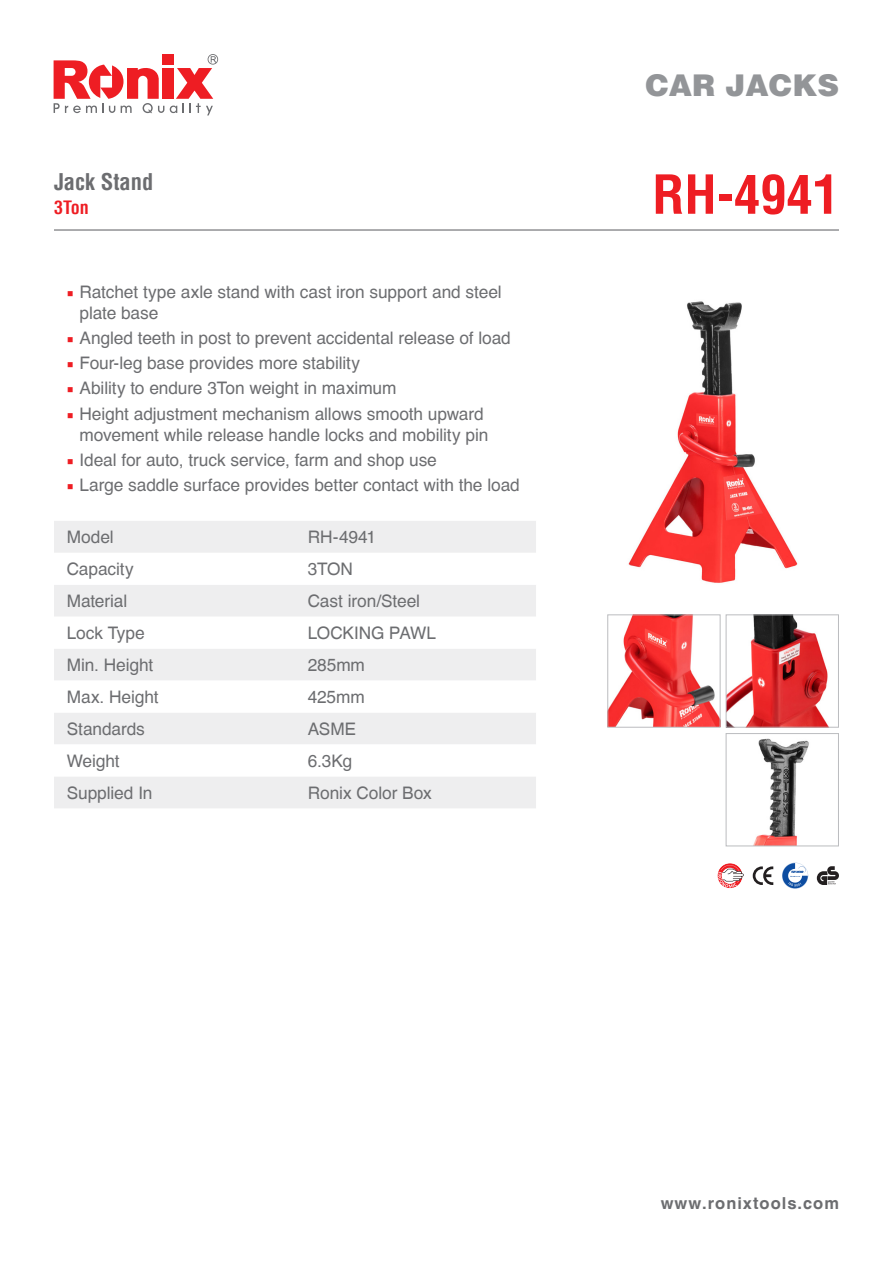
<style>
.page{position:relative;width:893px;height:1263px;background:#fff}
.page>*{position:absolute;margin:0;border:0;box-sizing:border-box;transform-origin:0 0}
.t1{font:700 condensed 52.5px "Helvetica LT";color:#ee1d23}
.t2{font:900 30px "Helvetica LT";color:#939598}
.t3{font:700 condensed 22.5px "Helvetica LT";color:#6c6d70}
.t4{font:700 condensed 18px "Helvetica LT";color:#ee1d23}
.t5{font:17.25px/21px "Helvetica CE";letter-spacing:-.005em;color:#6c6d70}
.t6{font:700 16.5px "Helvetica CE";letter-spacing:.06em;color:#6c6d70}
.s1{font-family:"Minion Pro";color:#ee1d23}
</style>
<div class="page">
<svg style="left:170px;top:54px;width:48px;height:61px"></svg>
<div style="left:162px;top:68px;width:11px;height:31px;background:#ee1d23"></div>
<svg style="left:54px;top:60px;width:110px;height:53px"></svg>
<div style="left:162px;top:54px;width:11px;height:11px;background:#ee1d23"></div>
<div style="left:54px;top:521px;width:482px;height:287px;background:#eeeeef"></div>
<svg style="left:54px;top:553px;width:482px;height:223px"></svg>
<hr style="left:54px;top:229px;width:785px;height:2px;background:#6c6d70">
<img style="left:628px;top:301px;width:170px;height:282px">
<img style="left:728px;top:616px;width:101px;height:110px">
<div style="left:726px;top:614px;width:113px;height:114px;border:1px solid #bcbdc0"></div>
<img style="left:609px;top:616px;width:110px;height:110px">
<div style="left:607px;top:614px;width:114px;height:114px;border:1px solid #bcbdc0"></div>
<img style="left:754px;top:738px;width:55px;height:106px">
<div style="left:726px;top:733px;width:113px;height:113px;border:1px solid #bcbdc0"></div>
<svg style="left:782px;top:863px;width:26px;height:26px"></svg>
<svg style="left:717px;top:863px;width:27px;height:26px"></svg>
<svg style="left:753px;top:866px;width:20px;height:19px"></svg>
<svg style="left:817px;top:866px;width:22px;height:19px"></svg>
<p class="t3" style="left:54px;top:167px;width:101px">Jack Stand</p>
<p class="t4" style="left:54px;top:196px;width:36px">3Ton</p>
<p class="t5" style="left:80px;top:281px;width:424px;text-indent:-13px"><span class="s1">■</span> Ratchet type axle stand with cast iron support and steel plate base</p>
<p class="t5" style="left:67px;top:327px;width:446px"><span class="s1">■</span> Angled teeth in post to prevent accidental release of load</p>
<p class="t5" style="left:67px;top:353px;width:295px"><span class="s1">■</span> Four-leg base provides more stability</p>
<p class="t5" style="left:67px;top:378px;width:331px"><span class="s1">■</span> Ability to endure 3Ton weight in maximum</p>
<p class="t5" style="left:67px;top:403px;width:423px;text-align:right"><span class="s1">■</span> Height adjustment mechanism allows smooth upward movement while release handle locks and mobility pin</p>
<p class="t5" style="left:67px;top:449px;width:372px"><span class="s1">■</span> Ideal for auto, truck service, farm and shop use</p>
<p class="t5" style="left:67px;top:475px;width:454px"><span class="s1">■</span> Large saddle surface provides better contact with the load</p>
<p class="t5" style="left:67px;top:527px;width:48px">Model</p>
<p class="t5" style="left:308px;top:527px;width:70px">RH-4941</p>
<p class="t5" style="left:67px;top:559px;width:68px">Capacity</p>
<p class="t5" style="left:308px;top:559px;width:47px">3TON</p>
<p class="t5" style="left:67px;top:590px;width:62px">Material</p>
<p class="t5" style="left:308px;top:590px;width:114px">Cast iron/Steel</p>
<p class="t5" style="left:67px;top:622px;width:79px">Lock Type</p>
<p class="t5" style="left:308px;top:622px;width:130px">LOCKING PAWL</p>
<p class="t5" style="left:67px;top:654px;width:88px">Min. Height</p>
<p class="t5" style="left:308px;top:654px;width:59px">285mm</p>
<p class="t5" style="left:67px;top:686px;width:93px">Max. Height</p>
<p class="t5" style="left:308px;top:686px;width:59px">425mm</p>
<p class="t5" style="left:67px;top:718px;width:80px">Standards</p>
<p class="t5" style="left:308px;top:718px;width:50px">ASME</p>
<p class="t5" style="left:67px;top:750px;width:54px">Weight</p>
<p class="t5" style="left:308px;top:750px;width:46px">6.3Kg</p>
<p class="t5" style="left:67px;top:782px;width:87px">Supplied In</p>
<p class="t5" style="left:308px;top:782px;width:125px">Ronix Color Box</p>
<h2 class="t2" style="left:646px;top:65px;width:195px">CAR JACKS</h2>
<p class="t1" style="left:652px;top:162px;width:188px">RH-4941</p>
<p class="t6" style="left:661px;top:1193px;width:180px">www.ronixtools.com</p>
</div>
